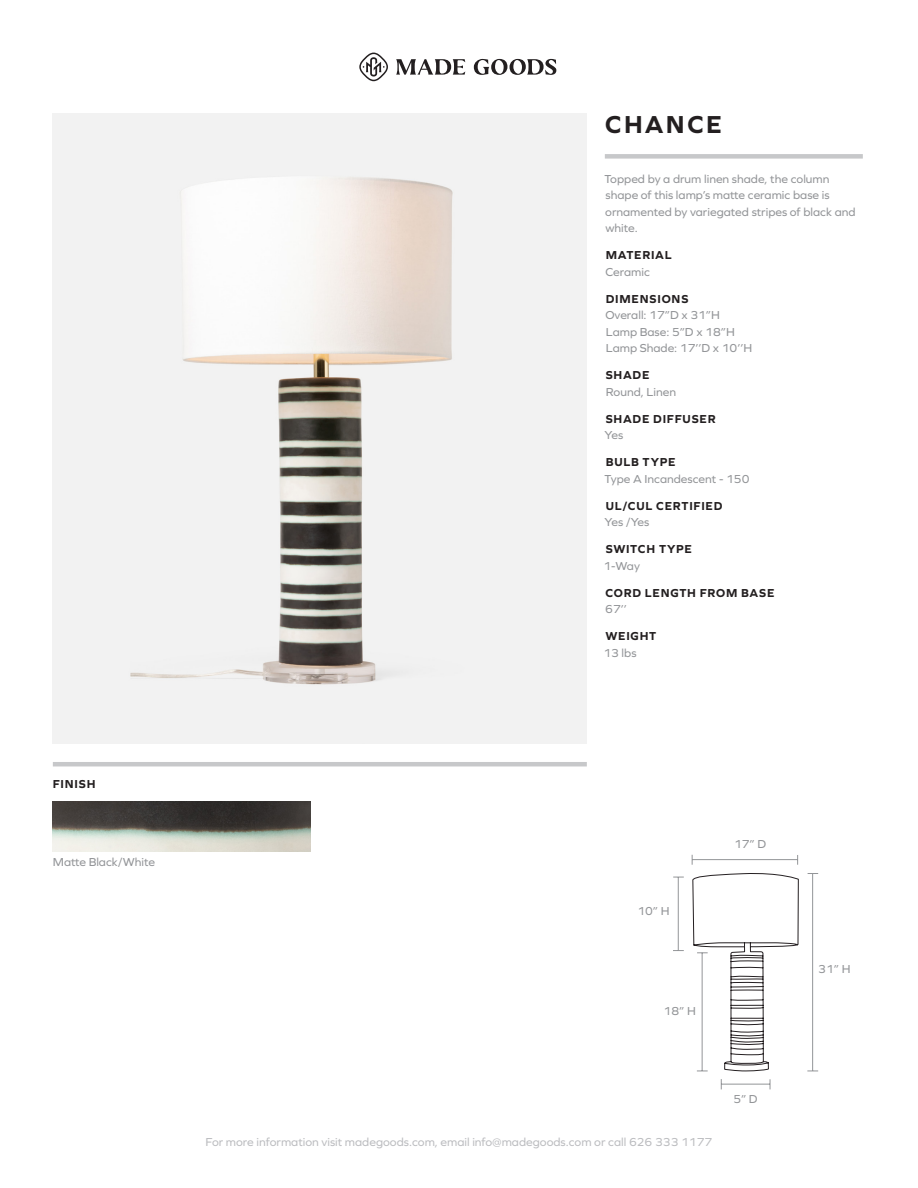
<style>
.page{position:relative;width:918px;height:1188px;background:#fff}
.page>*{position:absolute;margin:0;border:0;box-sizing:border-box;transform-origin:0 0}
.t1{font:700 25.5px "Graphie";letter-spacing:.1em;color:#231f20}
.t2{font:12px/16.5px "Graphie";color:#939598}
.t3{font:700 12px "Graphie";letter-spacing:.06em;color:#231f20}
.t4{font:12px "Graphie";color:#bcbdc0}
</style>
<div class="page">
<div style="left:605px;top:154px;width:258px;height:5px;background:#c7c8ca"></div>
<svg style="left:396px;top:59px;width:160px;height:16px"></svg>
<svg style="left:359px;top:53px;width:29px;height:28px"></svg>
<img style="left:53px;top:114px;width:534px;height:630px">
<hr style="left:53px;top:762px;width:534px;height:4px;background:#c7c8ca">
<img style="left:53px;top:802px;width:258px;height:50px">
<hr style="left:721px;top:1084px;width:49px;height:1px;background:#939598">
<hr style="left:812px;top:874px;width:1px;height:197px;background:#939598">
<hr style="left:678px;top:877px;width:1px;height:74px;background:#939598">
<svg style="left:692px;top:854px;width:107px;height:218px"></svg>
<p class="t3" style="left:53px;top:777px;width:44px">FINISH</p>
<p class="t2" style="left:53px;top:853px;width:104px">Matte Black/White</p>
<h1 class="t1" style="left:605px;top:109px;width:118px">CHANCE</h1>
<p class="t2" style="left:604px;top:170px;width:253px">Topped by a drum linen shade, the column shape of this lamp’s matte ceramic base is ornamented by variegated stripes of black and white.</p>
<p class="t3" style="left:606px;top:248px;width:67px">MATERIAL</p>
<p class="t2" style="left:605px;top:263px;width:46px">Ceramic</p>
<p class="t3" style="left:606px;top:291px;width:84px">DIMENSIONS</p>
<p class="t2" style="left:605px;top:307px;width:148px">Overall: 17”D x 31”H<br>Lamp Base: 5”D x 18”H<br>Lamp Shade: 17’’D x 10’’H</p>
<p class="t3" style="left:606px;top:368px;width:45px">SHADE</p>
<p class="t2" style="left:606px;top:383px;width:72px">Round, Linen</p>
<p class="t3" style="left:606px;top:411px;width:112px">SHADE DIFFUSER</p>
<p class="t2" style="left:605px;top:427px;width:20px">Yes</p>
<p class="t3" style="left:606px;top:455px;width:71px">BULB TYPE</p>
<p class="t2" style="left:604px;top:470px;width:147px">Type A Incandescent - 150</p>
<p class="t3" style="left:606px;top:498px;width:118px">UL/CUL CERTIFIED</p>
<p class="t2" style="left:605px;top:514px;width:46px">Yes /Yes</p>
<p class="t3" style="left:606px;top:542px;width:88px">SWITCH TYPE</p>
<p class="t2" style="left:603px;top:557px;width:38px">1-Way</p>
<p class="t3" style="left:605px;top:585px;width:171px">CORD LENGTH FROM BASE</p>
<p class="t2" style="left:605px;top:601px;width:23px">67’’</p>
<p class="t3" style="left:605px;top:629px;width:52px">WEIGHT</p>
<p class="t2" style="left:603px;top:644px;width:35px">13 lbs</p>
<p class="t2" style="left:637px;top:903px;width:34px">10” H</p>
<p class="t2" style="left:734px;top:836px;width:34px">17” D</p>
<p class="t2" style="left:664px;top:1003px;width:34px">18” H</p>
<p class="t4" style="left:205px;top:1135px;width:508px">For more information visit madegoods.com, email info@madegoods.com or call 626 333 1177</p>
<p class="t2" style="left:733px;top:1090px;width:26px">5” D</p>
<p class="t2" style="left:818px;top:961px;width:34px">31” H</p>
</div>
